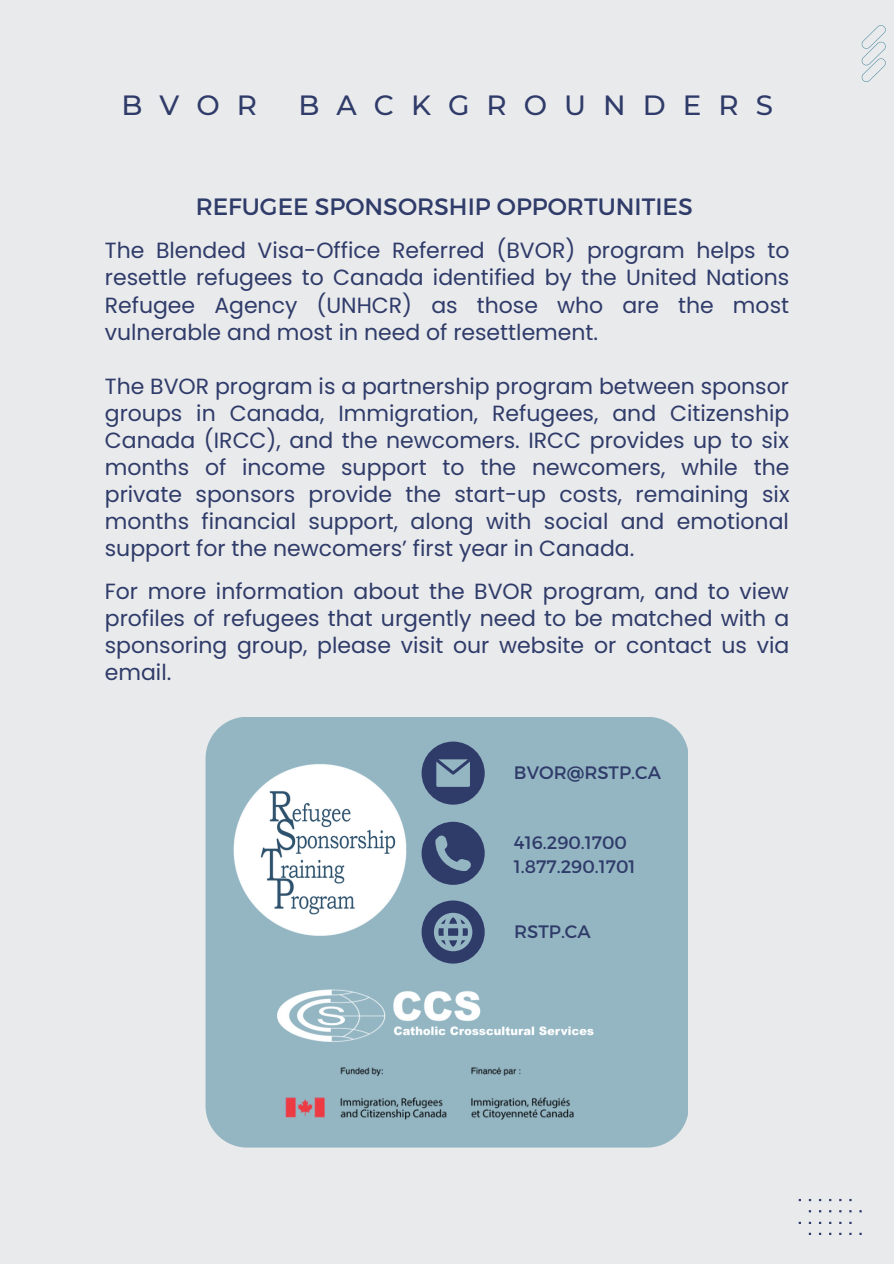
<style>
.page{position:relative;width:894px;height:1264px;background:#fff}
.page>*{position:absolute;margin:0;border:0;box-sizing:border-box;transform-origin:0 0}
.t1{font:500 27.75px "Montserrat";letter-spacing:.615em;color:#2f3b69}
.t2{font:23.7px "Montserrat";color:#2f3b69}
.t3{font:21.9px/27px "Poppins";color:#2f3b69;text-align:justify}
.t4{font:18px/24.5px "Montserrat";color:#2f3b69}
</style>
<div class="page">
<div style="left:0;top:0;width:893px;height:1263px;background:#e9eaec"></div>
<svg style="left:798px;top:1198px;width:63px;height:36px"></svg>
<svg style="left:861px;top:25px;width:24px;height:57px"></svg>
<div style="left:205px;top:717px;width:482px;height:430px;background:#94b6c3"></div>
<svg style="left:421px;top:900px;width:63px;height:63px;background:#5b7190"></svg>
<svg style="left:421px;top:741px;width:63px;height:63px;background:#596e8e"></svg>
<img style="left:224px;top:754px;width:197px;height:197px">
<img style="left:277px;top:986px;width:316px;height:55px">
<img style="left:277px;top:1059px;width:316px;height:68px">
<svg style="left:421px;top:821px;width:63px;height:63px;background:#506386"></svg>
<p class="t1" style="left:121px;top:88px;width:137px">BVOR</p>
<p class="t1" style="left:298px;top:88px;width:476px">BACKGROUNDERS</p>
<p class="t2" style="left:196px;top:192px;width:498px">REFUGEE SPONSORSHIP OPPORTUNITIES</p>
<p class="t3" style="left:105px;top:237px;width:686px">The Blended Visa-Office Referred (BVOR) program helps to resettle refugees to Canada identified by the United Nations Refugee Agency (UNHCR) as those who are the most vulnerable and most in need of resettlement.</p>
<p class="t3" style="left:105px;top:372px;width:686px">The BVOR program is a partnership program between sponsor groups in Canada, Immigration, Refugees, and Citizenship Canada (IRCC), and the newcomers. IRCC provides up to six months of income support to the newcomers, while the private sponsors provide the start-up costs, remaining six months financial support, along with social and emotional support for the newcomers’ first year in Canada.</p>
<p class="t3" style="left:105px;top:578px;width:685px">For more information about the BVOR program, and to view profiles of refugees that urgently need to be matched with a sponsoring group, please visit our website or contact us via email.</p>
<p class="t4" style="left:514px;top:759px;width:148px">BVOR@RSTP.CA</p>
<p class="t4" style="left:514px;top:829px;width:123px">416.290.1700<br>1.877.290.1701</p>
<p class="t4" style="left:514px;top:918px;width:78px">RSTP.CA</p>
</div>
